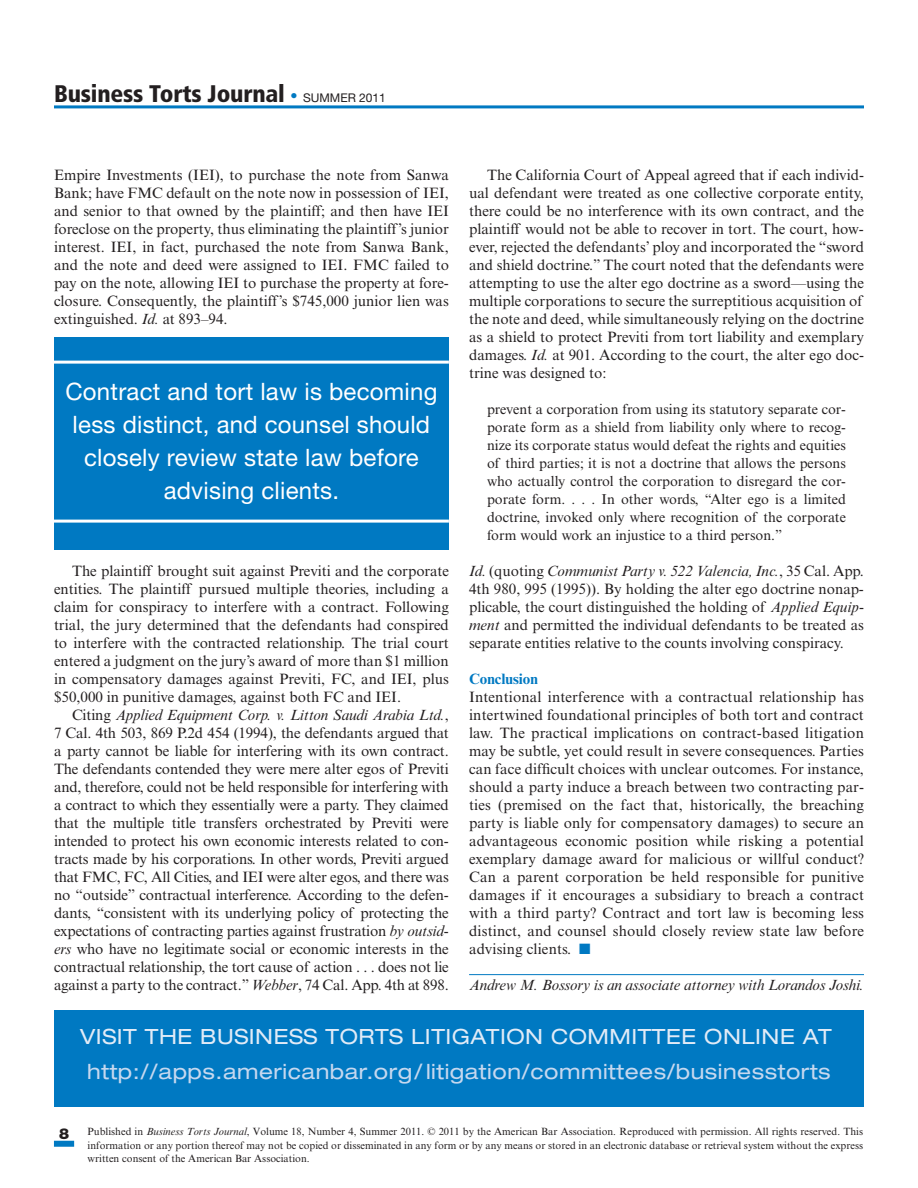
<style>
.page{position:relative;width:918px;height:1188px;background:#fff}
.page>*{position:absolute;margin:0;border:0;box-sizing:border-box;transform-origin:0 0}
.t1{font:24px/33px "Helvetica Neue LT Std";letter-spacing:.01em;color:#fff;text-align:center}
.t2{font:900 condensed 24px "Frutiger LT Std";letter-spacing:-.01em;color:#231f20}
.t3{font:expanded 21px "Helvetica Neue LT Std";letter-spacing:.025em;color:#c6d8ef}
.t4{font:expanded 21px "Helvetica Neue LT Std";letter-spacing:.025em;color:#e1ebf7}
.t5{font:15px/18px "Times New Roman MT Std";color:#231f20;text-align:justify}
.t6{font:italic 15px "Times New Roman MT Std";letter-spacing:-.01em;color:#231f20}
.t7{font:700 15px "Times New Roman MT Std";color:#0079c2}
.t8{font:14.25px/18px "Times New Roman MT Std";color:#231f20;text-align:justify}
.t9{font:12px "Helvetica Neue LT Std";color:#231f20}
.t10{font:10.5px/13.5px "Times New Roman MT Std";color:#231f20;text-align:justify}
.s1{font-family:"Times New Roman MT Std";font-weight:700;font-style:italic;font-stretch:normal;font-size:18px;color:#0079c2}
.s2{font-family:"Helvetica Neue LT Std";font-weight:400;font-stretch:normal;font-size:12px}
.s3{font-style:italic}
.s4{color:#0079c2}
.s5{font-family:"Helvetica Neue LT Std";font-weight:900;font-size:15px}
</style>
<div class="page">
<hr style="left:54px;top:105px;width:810px;height:3px;background:#0079c2">
<div style="left:54px;top:1141px;width:20px;height:6px;background:#0079c2"></div>
<hr style="left:469px;top:974px;width:395px;height:1px;background:#0079c2">
<div style="left:54px;top:338px;width:395px;height:212px;background:#0079c2"></div>
<hr style="left:54px;top:361px;width:395px;height:3px;background:#fff">
<hr style="left:54px;top:520px;width:395px;height:3px;background:#fff">
<div style="left:54px;top:1011px;width:810px;height:96px;background:#0079c2"></div>
<h1 class="t2" style="left:54px;top:79px;width:275px">Business Torts Journal <span class="s1">•</span> <span class="s2">summer</span></h1>
<p class="t9" style="left:359px;top:90px;width:28px">2011</p>
<p class="t5" style="left:54px;top:166px;width:396px">Empire Investments (IEI), to purchase the note from Sanwa Bank; have FMC default on the note now in possession of IEI, and senior to that owned by the plaintiff; and then have IEI foreclose on the property, thus eliminating the plaintiff’s junior interest. IEI, in fact, purchased the note from Sanwa Bank, and the note and deed were assigned to IEI. FMC failed to pay on the note, allowing IEI to purchase the property at fore&shy;closure. Consequently, the plaintiff’s $745,000 junior lien was extinguished. <span class="s3">Id.</span> at 893–94.</p>
<h1 class="t1" style="left:65px;top:374px;width:374px">Contract and tort law is becoming less distinct, and counsel should closely review state law before advising clients.</h1>
<p class="t5" style="left:54px;top:562px;width:396px;text-indent:18px">The plaintiff brought suit against Previti and the corporate entities. The plaintiff pursued multiple theories, including a claim for conspiracy to interfere with a contract. Following trial, the jury determined that the defendants had conspired to interfere with the contracted relationship. The trial court entered a judgment on the jury’s award of more than $1 million in compensatory damages against Previti, FC, and IEI, plus $50,000 in punitive damages, against both FC and IEI.</p>
<p class="t5" style="left:54px;top:706px;width:396px;text-indent:18px">Citing <span class="s3">Applied Equipment Corp. v. Litton Saudi Arabia Ltd.</span>, 7 Cal. 4th 503, 869 P.2d 454 (1994), the defendants argued that a party cannot be liable for interfering with its own contract.<br>The defendants contended they were mere alter egos of Previti and, therefore, could not be held responsible for interfering with a contract to which they essentially were a party. They claimed that the multiple title transfers orchestrated by Previti were intended to protect his own economic interests related to con&shy;tracts made by his corporations. In other words, Previti argued that FMC, FC, All Cities, and IEI were alter egos, and there was no “outside” contractual interference. According to the defen&shy;dants, “consistent with its underlying policy of protecting the expectations of contracting parties against frustration <span class="s3">by outsid&shy;ers</span> who have no legitimate social or economic interests in the contractual relationship, the tort cause of action . . . does not lie against a party to the contract.” <span class="s3">Webber</span>, 74 Cal. App. 4th at 898.</p>
<p class="t5" style="left:469px;top:166px;width:396px;text-indent:18px">The California Court of Appeal agreed that if each individ&shy;ual defendant were treated as one collective corporate entity, there could be no interference with its own contract, and the plaintiff would not be able to recover in tort. The court, how&shy;ever, rejected the defendants’ ploy and incorporated the “sword and shield doctrine.” The court noted that the defendants were attempting to use the alter ego doctrine as a sword—using the multiple corporations to secure the surreptitious acquisition of the note and deed, while simultaneously relying on the doctrine as a shield to protect Previti from tort liability and exemplary damages. <span class="s3">Id.</span> at 901. According to the court, the alter ego doc&shy;trine was designed to:</p>
<p class="t8" style="left:487px;top:400px;width:360px">prevent a corporation from using its statutory separate cor&shy;porate form as a shield from liability only where to recog&shy;nize its corporate status would defeat the rights and equities of third parties; it is not a doctrine that allows the persons who actually control the corporation to disregard the cor&shy;porate form. . . . In other words, “Alter ego is a limited doctrine, invoked only where recognition of the corporate form would work an injustice to a third person.”</p>
<p class="t5" style="left:469px;top:562px;width:396px"><span class="s3">Id.</span> (quoting <span class="s3">Communist Party v. 522 Valencia, Inc.</span>, 35 Cal. App.<br>4th 980, 995 (1995)). By holding the alter ego doctrine nonap&shy;plicable, the court distinguished the holding of <span class="s3">Applied Equip&shy;ment</span> and permitted the individual defendants to be treated as separate entities relative to the counts involving conspiracy.</p>
<p class="t7" style="left:469px;top:670px;width:70px">Conclusion</p>
<p class="t5" style="left:469px;top:688px;width:396px">Intentional interference with a contractual relationship has intertwined foundational principles of both tort and contract law. The practical implications on contract-based litigation may be subtle, yet could result in severe consequences. Parties can face difficult choices with unclear outcomes. For instance, should a party induce a breach between two contracting par&shy;ties (premised on the fact that, historically, the breaching party is liable only for compensatory damages) to secure an advantageous economic position while risking a potential exemplary damage award for malicious or willful conduct?<br>Can a parent corporation be held responsible for punitive damages if it encourages a subsidiary to breach a contract with a third party? Contract and tort law is becoming less distinct, and counsel should closely review state law before advising clients. <span class="s4">■</span></p>
<p class="t6" style="left:469px;top:976px;width:396px">Andrew M. Bossory is an associate attorney with Lorandos Joshi.</p>
<h2 class="t4" style="left:80px;top:1024px;width:753px">visit the busin ess torts liti gation committee on lin e at</h2>
<h2 class="t3" style="left:87px;top:1059px;width:745px">http://apps.americanbar.org/ litigation/committees/businesstorts</h2>
<p class="t10" style="left:88px;top:1125px;width:777px;text-indent:-28px"><span class="s5">8</span> Published in <span class="s3">Business Torts Journal</span>, Volume 18, Number 4, Summer 2011. © 2011 by the American Bar Association. Reproduced with permission. All rights reserved. This information or any portion thereof may not be copied or disseminated in any form or by any means or stored in an electronic database or retrieval system without the express written consent of the American Bar Association.</p>
</div>
